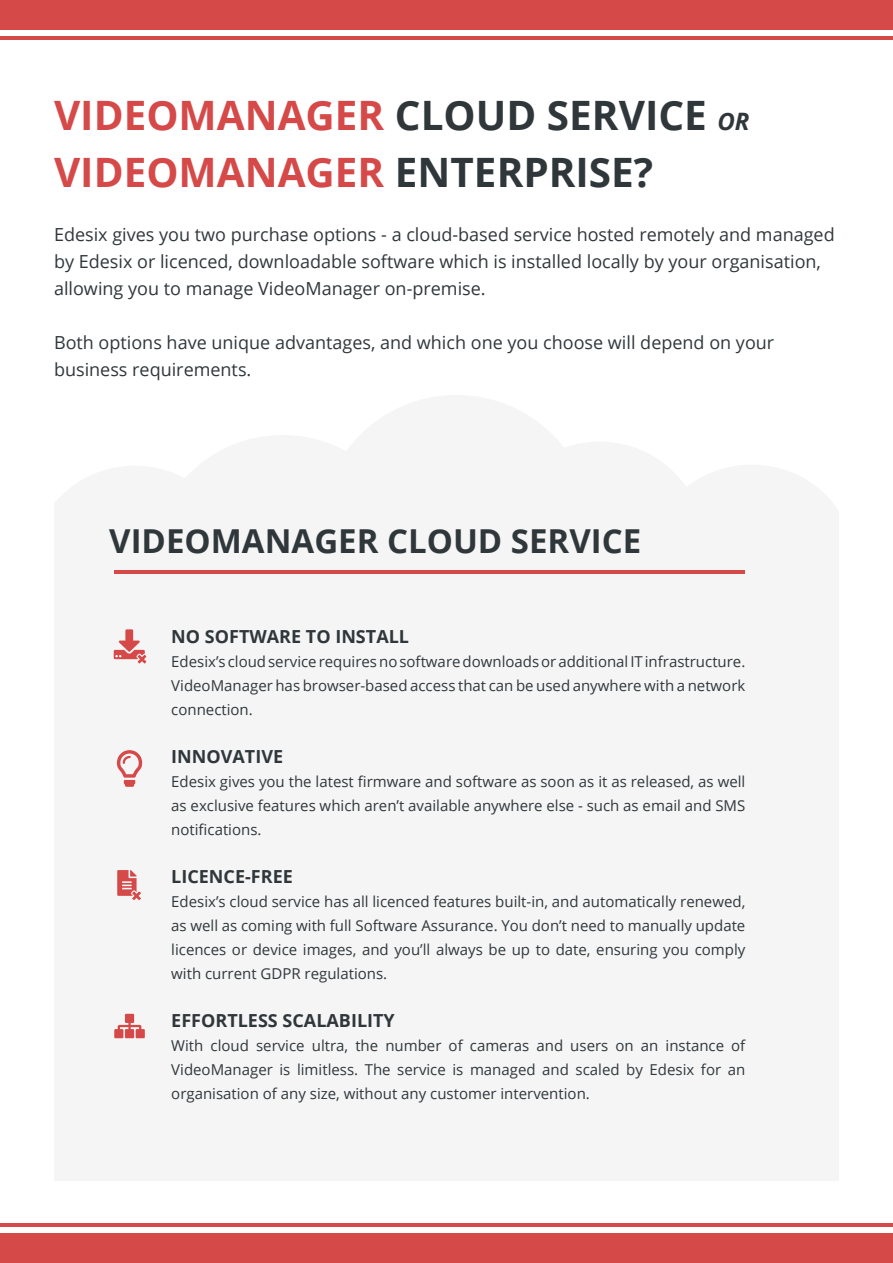
<style>
.page{position:relative;width:893px;height:1263px;background:#fff}
.page>*{position:absolute;margin:0;border:0;box-sizing:border-box;transform-origin:0 0}
.Body2{font:700 40.5px/57px "Open Sans";color:#d64949}
.Body2-2{font:700 33px "Open Sans";color:#30373b}
.Body2-3{font:18px/27px "Open Sans";color:#30373b}
.t1{font:700 18px "Open Sans";color:#30373b}
.Body2-4{font:15px/24px "Open Sans";color:#30373b;text-align:justify}
.s1{color:#30373b}
.s2{font-style:italic;font-size:24px;color:#30373b}
</style>
<div class="page">
<hr style="left:892px;top:39px;width:1px;height:1224px;background:#30373b">
<div style="left:494px;top:442px;width:211px;height:211px;background:#f5f5f5;border-radius:50%"></div>
<div style="left:320px;top:395px;width:273px;height:272px;background:#f5f5f5;border-radius:50%"></div>
<div style="left:150px;top:435px;width:265px;height:265px;background:#f5f5f5;border-radius:50%"></div>
<div style="left:54px;top:511px;width:785px;height:670px;background:#f5f5f5"></div>
<div style="left:0;top:0;width:893px;height:30px;background:#d64949"></div>
<hr style="left:0;top:36px;width:893px;height:4px;background:#d64949">
<div style="left:0;top:1233px;width:893px;height:30px;background:#d64949"></div>
<hr style="left:0;top:1223px;width:893px;height:4px;background:#d64949">
<svg style="left:117px;top:750px;width:25px;height:37px"></svg>
<svg style="left:114px;top:1014px;width:31px;height:24px"></svg>
<svg style="left:117px;top:870px;width:24px;height:30px"></svg>
<svg style="left:113px;top:573px;width:127px;height:91px"></svg>
<hr style="left:114px;top:570px;width:631px;height:3px;background:#d64949">
<p class="Body2" style="left:54px;top:86px;width:697px">VIDEOMANAGER <span class="s1">CLOUD SERVICE</span> <span class="s2">OR<br></span>VIDEOMANAGER <span class="s1">ENTERPRISE?</span></p>
<p class="Body2-3" style="left:54px;top:221px;width:782px">Edesix gives you two purchase options - a cloud-based service hosted remotely and managed by Edesix or licenced, downloadable software which is installed locally by your organisation, allowing you to manage VideoManager on-premise.</p>
<p class="Body2-3" style="left:54px;top:329px;width:722px">Both options have unique advantages, and which one you choose will depend on your business requirements.</p>
<p class="Body2-2" style="left:109px;top:517px;width:533px">VIDEOMANAGER CLOUD SERVICE</p>
<h1 class="t1" style="left:171px;top:623px;width:239px">NO SOFTWARE TO INSTALL</h1>
<p class="Body2-4" style="left:171px;top:649px;width:576px">Edesix’s cloud service requires no software downloads or additional IT infrastructure.<br>VideoManager has browser-based access that can be used anywhere with a network connection.</p>
<h1 class="t1" style="left:171px;top:743px;width:113px">INNOVATIVE</h1>
<p class="Body2-4" style="left:171px;top:769px;width:576px">Edesix gives you the latest firmware and software as soon as it as released, as well as exclusive features which aren’t available anywhere else - such as email and SMS notifications.</p>
<h1 class="t1" style="left:171px;top:863px;width:123px">LICENCE-FREE</h1>
<p class="Body2-4" style="left:171px;top:889px;width:576px">Edesix’s cloud service has all licenced features built-in, and automatically renewed, as well as coming with full Software Assurance. You don’t need to manually update licences or device images, and you’ll always be up to date, ensuring you comply with current GDPR regulations.</p>
<h1 class="t1" style="left:171px;top:1007px;width:225px">EFFORTLESS SCALABILITY</h1>
<p class="Body2-4" style="left:171px;top:1033px;width:576px">With cloud service ultra, the number of cameras and users on an instance of VideoManager is limitless. The service is managed and scaled by Edesix for an organisation of any size, without any customer intervention.</p>
</div>
